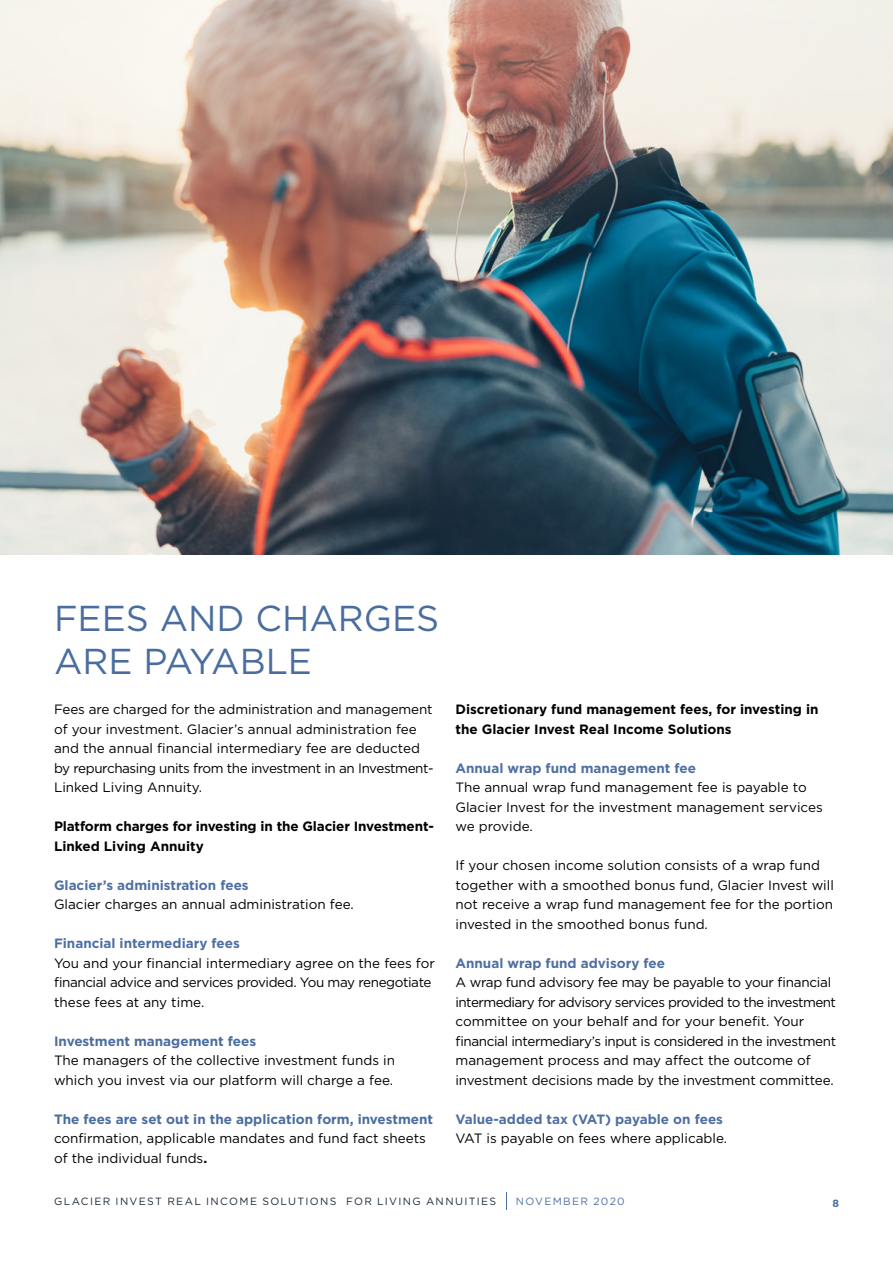
<style>
.page{position:relative;width:893px;height:1263px;background:#fff}
.page>*{position:absolute;margin:0;border:0;box-sizing:border-box;transform-origin:0 0}
.t1{font:36px/43.2px "Gotham";color:#4a6d9f}
.t2{font:13.5px/19.5px "Gotham";color:#000}
.t3{font:13.5px/19.5px "Gotham";letter-spacing:-.02em;color:#000}
.t4{font:700 13.5px/19.5px "Gotham";color:#000}
.t5{font:700 13.5px "Gotham";color:#4f6fa2}
.t6{font:700 13.5px "Gotham";color:#4a6d9f}
.t7{font:10.5px "Gotham";letter-spacing:.13em;color:#1c2b39}
.t8{font:10.5px "Gotham";letter-spacing:.12em;color:#4f6fa2}
.t9{font:700 10.5px "Gotham";color:#4a6d9f}
.s1{font-weight:700}
</style>
<div class="page">
<svg style="left:506px;top:1192px;width:1px;height:17px"></svg>
<img style="left:0;top:0;width:893px;height:555px">
<h1 class="t1" style="left:54px;top:596px;width:387px">FEES AND CHARGES<br>ARE PAYABLE</h1>
<p class="t2" style="left:54px;top:699px;width:381px">Fees are charged for the administration and management of your investment. Glacier’s annual administration fee and the annual financial intermediary fee are deducted by repurchasing units from the investment in an Investment-Linked Living Annuity.</p>
<p class="t4" style="left:54px;top:817px;width:381px">Platform charges for investing in the Glacier Investment-<br>Linked Living Annuity</p>
<p class="t5" style="left:54px;top:876px;width:196px">Glacier’s administration fees</p>
<p class="t2" style="left:54px;top:894px;width:301px">Glacier charges an annual administration fee.</p>
<p class="t5" style="left:54px;top:934px;width:187px">Financial intermediary fees</p>
<p class="t2" style="left:54px;top:953px;width:382px">You and your financial intermediary agree on the fees for financial advice and services provided. You may renegotiate these fees at any time.</p>
<p class="t6" style="left:54px;top:1032px;width:204px">Investment management fees</p>
<p class="t2" style="left:54px;top:1050px;width:342px">The managers of the collective investment funds in which you invest via our platform will charge a fee.</p>
<p class="t6" style="left:54px;top:1110px;width:381px">The fees are set out in the application form, investment</p>
<p class="t2" style="left:54px;top:1128px;width:373px">confirmation, applicable mandates and fund fact sheets of the individual funds<span class="s1">.</span></p>
<p class="t4" style="left:455px;top:699px;width:365px">Discretionary fund management fees, for investing in the Glacier Invest Real Income Solutions</p>
<p class="t5" style="left:455px;top:759px;width:242px">Annual wrap fund management fee</p>
<p class="t2" style="left:455px;top:777px;width:369px">The annual wrap fund management fee is payable to<br>Glacier Invest for the investment management services we provide.</p>
<p class="t2" style="left:455px;top:855px;width:380px">If your chosen income solution consists of a wrap fund together with a smoothed bonus fund, Glacier Invest will not receive a wrap fund management fee for the portion invested in the smoothed bonus fund.</p>
<p class="t5" style="left:455px;top:954px;width:211px">Annual wrap fund advisory fee</p>
<p class="t3" style="left:455px;top:972px;width:382px">A wrap fund advisory fee may be payable to your financial intermediary for advisory services provided to the investment committee on your behalf and for your benefit. Your financial intermediary’s input is considered in the investment management process and may affect the outcome of investment decisions made by the investment committee.</p>
<p class="t5" style="left:455px;top:1110px;width:269px">Value-added tax (VAT) payable on fees</p>
<p class="t2" style="left:455px;top:1128px;width:273px">VAT is payable on fees where applicable.</p>
<p class="t7" style="left:54px;top:1194px;width:444px">GLACIER INVEST REAL INCOME SOLUTIONS FOR LIVING ANNUITIES</p>
<p class="t8" style="left:516px;top:1194px;width:111px">NOVEMBER 2020</p>
<p class="t9" style="left:832px;top:1196px;width:8px">8</p>
</div>
